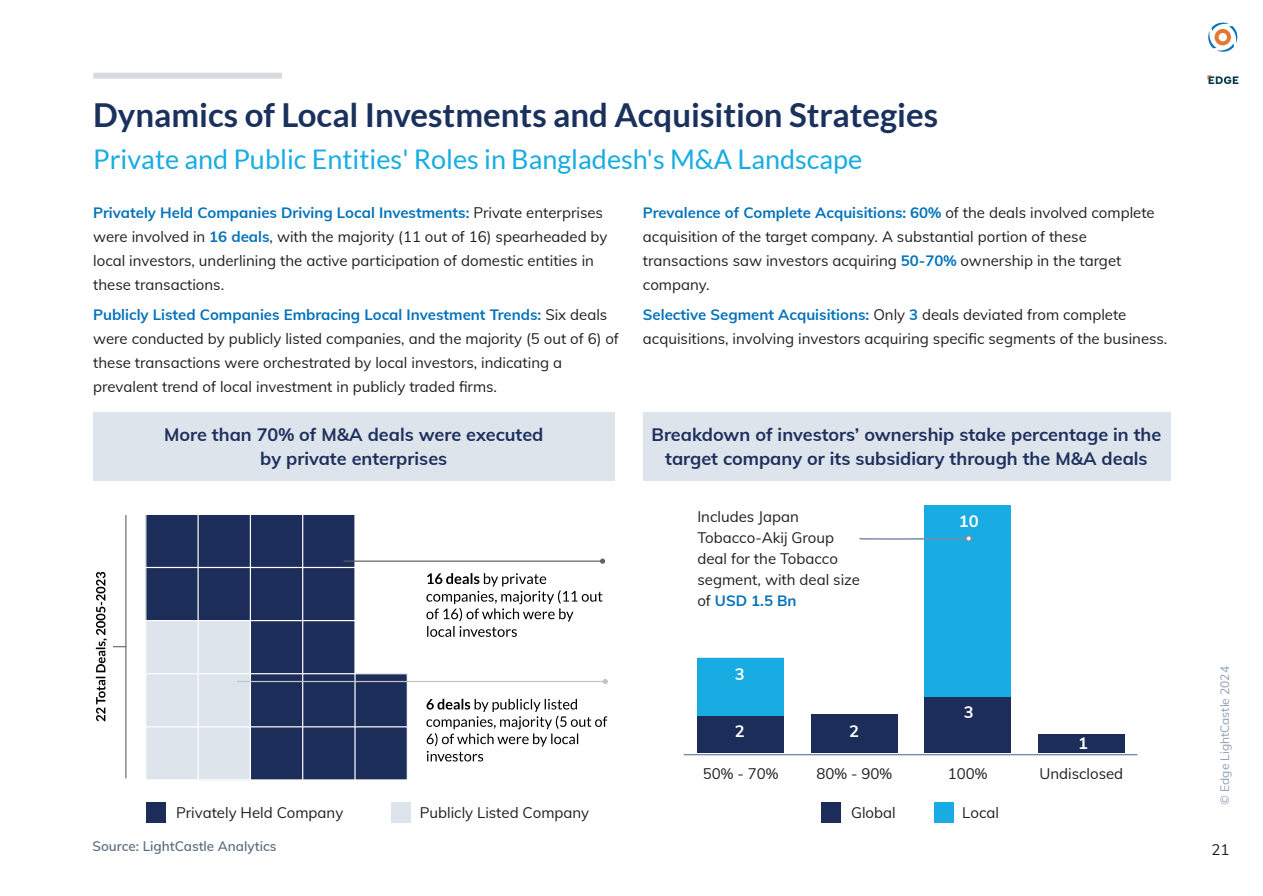
<style>
.page{position:relative;width:1263px;height:896px;background:#fff}
.page>*{position:absolute;margin:0;border:0;box-sizing:border-box;transform-origin:0 0}
.t1{font:700 33px "Lato";color:#1a315e}
.t2{font:27px "Lato";color:#18ace3}
.t3{font:700 18px/24px "Mulish";color:#1e305e;text-align:center}
.t4{font:700 16.5px "Mulish";color:#fff}
.t5{font:15px/24px "Mulish";color:#231f20}
.t6{font:600 13.5px "Mulish";color:#5e6d7e}
.t7{font:12px "Mulish";color:#8ca0b3}
.s1{font-weight:700;color:#0573bb}
</style>
<div class="page">
<div style="left:93px;top:73px;width:189px;height:6px;background:#d7dadf"></div>
<div style="left:93px;top:412px;width:521px;height:69px;background:#dde4eb"></div>
<div style="left:643px;top:412px;width:527px;height:69px;background:#dde4eb"></div>
<div style="left:146px;top:514px;width:52px;height:53px;background:#1c2d5a"></div>
<div style="left:198px;top:514px;width:52px;height:53px;background:#1c2d5a"></div>
<div style="left:250px;top:514px;width:53px;height:53px;background:#1c2d5a"></div>
<div style="left:303px;top:514px;width:52px;height:53px;background:#1c2d5a"></div>
<div style="left:146px;top:567px;width:52px;height:53px;background:#1c2d5a"></div>
<div style="left:198px;top:567px;width:52px;height:53px;background:#1c2d5a"></div>
<div style="left:250px;top:567px;width:53px;height:53px;background:#1c2d5a"></div>
<div style="left:303px;top:567px;width:52px;height:53px;background:#1c2d5a"></div>
<div style="left:146px;top:621px;width:52px;height:53px;background:#dde4eb"></div>
<div style="left:198px;top:621px;width:52px;height:53px;background:#dde4eb"></div>
<div style="left:250px;top:620px;width:53px;height:53px;background:#1c2d5a"></div>
<div style="left:303px;top:620px;width:52px;height:53px;background:#1c2d5a"></div>
<div style="left:146px;top:674px;width:52px;height:53px;background:#dde4eb"></div>
<div style="left:198px;top:674px;width:52px;height:53px;background:#dde4eb"></div>
<div style="left:250px;top:673px;width:53px;height:53px;background:#1c2d5a"></div>
<div style="left:303px;top:673px;width:52px;height:53px;background:#1c2d5a"></div>
<div style="left:355px;top:673px;width:52px;height:53px;background:#1c2d5a"></div>
<div style="left:146px;top:726px;width:52px;height:53px;background:#dde4eb"></div>
<div style="left:198px;top:727px;width:52px;height:53px;background:#dde4eb"></div>
<div style="left:250px;top:726px;width:53px;height:53px;background:#1c2d5a"></div>
<div style="left:303px;top:726px;width:52px;height:53px;background:#1c2d5a"></div>
<div style="left:355px;top:726px;width:52px;height:53px;background:#1c2d5a"></div>
<hr style="left:197px;top:513px;width:2px;height:267px;background:#fff">
<hr style="left:250px;top:513px;width:1px;height:267px;background:#fff">
<hr style="left:302px;top:513px;width:1px;height:267px;background:#fff">
<hr style="left:354px;top:513px;width:1px;height:267px;background:#fff">
<hr style="left:145px;top:513px;width:263px;height:2px;background:#fff">
<hr style="left:145px;top:566px;width:263px;height:2px;background:#fff">
<hr style="left:145px;top:620px;width:263px;height:1px;background:#fff">
<hr style="left:145px;top:673px;width:263px;height:1px;background:#fff">
<hr style="left:145px;top:726px;width:263px;height:1px;background:#fff">
<hr style="left:145px;top:779px;width:263px;height:1px;background:#fff">
<hr style="left:343px;top:560px;width:257px;height:1px;background:#5d6162">
<svg style="left:600px;top:558px;width:5px;height:5px"></svg>
<svg style="left:426px;top:573px;width:176px;height:63px"></svg>
<hr style="left:237px;top:680px;width:366px;height:2px;background:#c2c3c3">
<div style="left:411px;top:681px;width:197px;height:92px;background:#fff"></div>
<svg style="left:426px;top:698px;width:181px;height:63px"></svg>
<hr style="left:125px;top:515px;width:1px;height:263px;background:#6a6d6e">
<svg style="left:96px;top:571px;width:11px;height:150px"></svg>
<div style="left:146px;top:802px;width:20px;height:20px;background:#1c2d5a"></div>
<div style="left:391px;top:802px;width:20px;height:20px;background:#dde4eb"></div>
<svg style="left:1208px;top:22px;width:30px;height:30px"></svg>
<svg style="left:1207px;top:75px;width:31px;height:9px"></svg>
<div style="left:697px;top:715px;width:87px;height:38px;background:#1c2d5a"></div>
<div style="left:811px;top:714px;width:86px;height:39px;background:#1c2d5a"></div>
<div style="left:924px;top:696px;width:87px;height:57px;background:#1c2d5a"></div>
<div style="left:924px;top:504px;width:87px;height:192px;background:#18ace3"></div>
<div style="left:1038px;top:734px;width:86px;height:19px;background:#1c2d5a"></div>
<div style="left:697px;top:658px;width:87px;height:57px;background:#18ace3"></div>
<div style="left:820px;top:802px;width:20px;height:20px;background:#1c2d5a"></div>
<div style="left:933px;top:802px;width:20px;height:20px;background:#18ace3"></div>
<hr style="left:684px;top:753px;width:453px;height:2px;background:#788dac">
<svg style="left:859px;top:535px;width:112px;height:6px"></svg>
<div style="left:965px;top:535px;width:7px;height:6px;border:2px solid #798eac;border-radius:50%"></div>
<h1 class="t1" style="left:93px;top:96px;width:846px">Dynamics of Local Investments and Acquisition Strategies</h1>
<h2 class="t2" style="left:93px;top:144px;width:770px">Private and Public Entities' Roles in Bangladesh's M&amp;A Landscape</h2>
<p class="t5" style="left:93px;top:199px;width:516px"><span class="s1">Privately Held Companies Driving Local Investments:</span> Private enterprises were involved in <span class="s1">16 deals</span>, with the majority (11 out of 16) spearheaded by local investors, underlining the active participation of domestic entities in these transactions.</p>
<p class="t5" style="left:93px;top:301px;width:527px"><span class="s1">Publicly Listed Companies Embracing Local Investment Trends:</span> Six deals were conducted by publicly listed companies, and the majority (5 out of 6) of these transactions were orchestrated by local investors, indicating a prevalent trend of local investment in publicly traded firms.</p>
<p class="t5" style="left:643px;top:199px;width:513px"><span class="s1">Prevalence of Complete Acquisitions: 60%</span> of the deals involved complete acquisition of the target company. A substantial portion of these transactions saw investors acquiring <span class="s1">50-70%</span> ownership in the target company.</p>
<p class="t5" style="left:643px;top:301px;width:526px"><span class="s1">Selective Segment Acquisitions:</span> Only <span class="s1">3</span> deals deviated from complete acquisitions, involving investors acquiring specific segments of the business.</p>
<p class="t3" style="left:164px;top:421px;width:381px">More than 70% of M&amp;A deals were executed by private enterprises</p>
<p class="t3" style="left:651px;top:421px;width:511px">Breakdown of investors’ ownership stake percentage in the target company or its subsidiary through the M&amp;A deals</p>
<p class="t5" style="left:697px;top:505px;width:164px;line-height:21px">Includes Japan<br>Tobacco-Akij Group deal for the Tobacco segment, with deal size of <span class="s1">USD 1.5 Bn</span></p>
<p class="t4" style="left:735px;top:662px;width:11px">3</p>
<p class="t4" style="left:735px;top:718px;width:11px">2</p>
<p class="t4" style="left:849px;top:718px;width:11px">2</p>
<p class="t4" style="left:958px;top:508px;width:21px">10</p>
<p class="t4" style="left:963px;top:699px;width:11px">3</p>
<p class="t4" style="left:1078px;top:730px;width:11px">1</p>
<p class="t5" style="left:176px;top:800px;width:169px">Privately Held Company</p>
<p class="t5" style="left:420px;top:800px;width:171px">Publicly Listed Company</p>
<p class="t6" style="left:92px;top:836px;width:186px">Source: LightCastle Analytics</p>
<p class="t5" style="left:703px;top:760px;width:77px">50% - 70%</p>
<p class="t5" style="left:816px;top:760px;width:77px">80% - 90%</p>
<p class="t5" style="left:948px;top:760px;width:41px">100%</p>
<p class="t5" style="left:1039px;top:760px;width:85px">Undisclosed</p>
<p class="t5" style="left:851px;top:800px;width:46px">Global</p>
<p class="t5" style="left:962px;top:800px;width:38px">Local</p>
<p class="t7" style="left:1215px;top:804px;width:140px;rotate:-90deg">© Edge LightCastle 2024</p>
<p class="t5" style="left:1211px;top:836px;width:19px">21</p>
</div>
